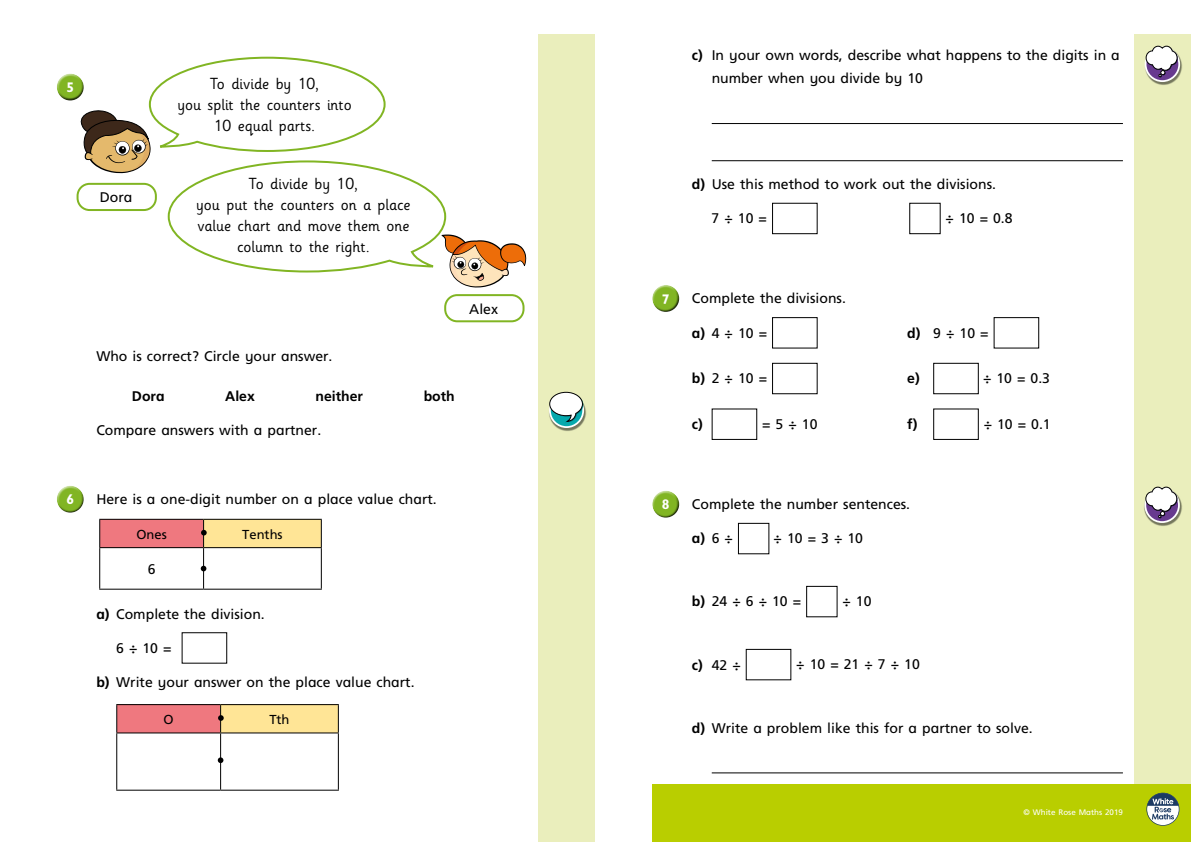
<style>
.page{position:relative;width:1191px;height:842px;background:#fff}
.page>*{position:absolute;margin:0;border:0;box-sizing:border-box;transform-origin:0 0}
.t1{font:16px/21px "Sassoon Infant Std";color:#000;text-align:center}
.t2{font:14px/23px "Frutiger Inf";color:#000}
.t3{font:700 14px "Frutiger Inf";color:#000}
.t4{font:700 14px "Gill Infant";color:#fff}
.t5{font:13px "Frutiger Inf";color:#000}
.t6{font:8px "Frutiger Inf";color:#fff}
.s1{font-weight:700}
.s2{font-weight:400}
</style>
<div class="page">
<div style="left:1134px;top:34px;width:57px;height:808px;background:#eaeebc"></div>
<hr style="left:711px;top:123px;width:412px;height:1px;background:#000">
<hr style="left:711px;top:160px;width:412px;height:1px;background:#000">
<hr style="left:711px;top:772px;width:412px;height:1px;background:#000">
<div style="left:772px;top:203px;width:45px;height:31px;border:1px solid #000"></div>
<div style="left:652px;top:284px;width:28px;height:22px;background:#fff;opacity:.75"></div>
<div style="left:652px;top:289px;width:29px;height:24px;background:#000;opacity:.75"></div>
<div style="left:772px;top:317px;width:45px;height:31px;border:1px solid #000"></div>
<div style="left:993px;top:317px;width:46px;height:31px;border:1px solid #000"></div>
<div style="left:772px;top:363px;width:45px;height:31px;border:1px solid #000"></div>
<div style="left:933px;top:363px;width:45px;height:31px;border:1px solid #000"></div>
<div style="left:711px;top:409px;width:46px;height:31px;border:1px solid #000"></div>
<div style="left:933px;top:409px;width:45px;height:31px;border:1px solid #000"></div>
<div style="left:652px;top:490px;width:28px;height:22px;background:#fff;opacity:.75"></div>
<div style="left:652px;top:495px;width:29px;height:24px;background:#000;opacity:.75"></div>
<div style="left:738px;top:523px;width:31px;height:31px;border:1px solid #000"></div>
<div style="left:806px;top:586px;width:31px;height:31px;border:1px solid #000"></div>
<div style="left:746px;top:649px;width:45px;height:31px;border:1px solid #000"></div>
<div style="left:539px;top:34px;width:99px;height:808px;background:#eaeebc"></div>
<div style="left:595px;top:0;width:50px;height:842px;background:#fff"></div>
<div style="left:56px;top:73px;width:28px;height:22px;background:#fff;opacity:.75"></div>
<div style="left:56px;top:77px;width:29px;height:25px;background:#000;opacity:.75"></div>
<div style="left:56px;top:485px;width:28px;height:22px;background:#fff;opacity:.75"></div>
<div style="left:56px;top:490px;width:29px;height:24px;background:#000;opacity:.75"></div>
<div style="left:117px;top:705px;width:104px;height:28px;background:#ef787f"></div>
<div style="left:221px;top:705px;width:117px;height:28px;background:#ffe596"></div>
<hr style="left:116px;top:733px;width:1px;height:57px;background:#000">
<hr style="left:220px;top:733px;width:1px;height:57px;background:#000">
<hr style="left:338px;top:733px;width:1px;height:57px;background:#000">
<hr style="left:116px;top:790px;width:105px;height:1px;background:#000">
<hr style="left:221px;top:790px;width:118px;height:1px;background:#000">
<hr style="left:116px;top:704px;width:105px;height:1px;background:#000">
<svg style="left:116px;top:705px;width:1px;height:27px"></svg>
<hr style="left:221px;top:704px;width:118px;height:1px;background:#000">
<svg style="left:338px;top:705px;width:1px;height:27px"></svg>
<hr style="left:116px;top:732px;width:105px;height:1px;background:#000">
<hr style="left:221px;top:732px;width:118px;height:1px;background:#000">
<svg style="left:218px;top:705px;width:6px;height:27px"></svg>
<svg style="left:218px;top:757px;width:5px;height:6px"></svg>
<div style="left:652px;top:785px;width:539px;height:57px;background:#b9ce00"></div>
<svg style="left:1146px;top:793px;width:33px;height:33px"></svg>
<img style="left:551px;top:402px;width:35px;height:29px">
<svg style="left:550px;top:394px;width:33px;height:33px"></svg>
<div style="left:549px;top:393px;width:35px;height:35px;border:2px solid #fff;border-radius:50%"></div>
<svg style="left:549px;top:392px;width:34px;height:30px"></svg>
<svg style="left:79px;top:56px;width:448px;height:232px"></svg>
<div style="left:444px;top:294px;width:80px;height:28px;border:2px solid #81b523;border-radius:12px"></div>
<div style="left:100px;top:519px;width:104px;height:29px;background:#ef787f"></div>
<div style="left:204px;top:519px;width:117px;height:29px;background:#ffe596"></div>
<hr style="left:99px;top:548px;width:1px;height:41px;background:#000">
<hr style="left:203px;top:548px;width:1px;height:41px;background:#000">
<hr style="left:321px;top:548px;width:1px;height:41px;background:#000">
<hr style="left:99px;top:589px;width:105px;height:1px;background:#000">
<hr style="left:204px;top:589px;width:118px;height:1px;background:#000">
<hr style="left:99px;top:519px;width:105px;height:1px;background:#000">
<svg style="left:99px;top:520px;width:1px;height:27px"></svg>
<hr style="left:204px;top:519px;width:118px;height:1px;background:#000">
<svg style="left:321px;top:520px;width:1px;height:27px"></svg>
<hr style="left:99px;top:547px;width:105px;height:1px;background:#000">
<hr style="left:204px;top:547px;width:118px;height:1px;background:#000">
<svg style="left:201px;top:520px;width:6px;height:27px"></svg>
<svg style="left:201px;top:566px;width:5px;height:5px"></svg>
<img style="left:1148px;top:53px;width:34px;height:32px">
<svg style="left:1145px;top:47px;width:34px;height:34px"></svg>
<div style="left:1144px;top:47px;width:36px;height:35px;border:2px solid #fff;border-radius:50%"></div>
<svg style="left:1145px;top:46px;width:32px;height:31px"></svg>
<img style="left:1144px;top:494px;width:38px;height:32px">
<svg style="left:1145px;top:488px;width:34px;height:34px"></svg>
<div style="left:1144px;top:487px;width:35px;height:36px;border:2px solid #fff;border-radius:50%"></div>
<svg style="left:1145px;top:487px;width:32px;height:31px"></svg>
<p class="t4" style="left:66px;top:79px;width:9px">5</p>
<p class="t2" style="left:100px;top:186px;width:34px">Dora</p>
<p class="t1" style="left:177px;top:73px;width:176px">To divide by 10,<br>you split the counters into<br>10 equal parts.</p>
<p class="t1" style="left:196px;top:173px;width:216px">To divide by 10,<br>you put the counters on a place value chart and move them one column to the right.</p>
<p class="t2" style="left:96px;top:345px;width:238px">Who is correct? Circle your answer.</p>
<p class="t3" style="left:132px;top:388px;width:34px">Dora</p>
<p class="t3" style="left:225px;top:388px;width:31px">Alex</p>
<p class="t3" style="left:315px;top:388px;width:49px">neither</p>
<p class="t3" style="left:424px;top:388px;width:33px">both</p>
<p class="t2" style="left:96px;top:419px;width:226px">Compare answers with a partner.</p>
<p class="t2" style="left:469px;top:297px;width:30px">Alex</p>
<p class="t4" style="left:66px;top:491px;width:9px">6</p>
<p class="t2" style="left:96px;top:488px;width:342px">Here is a one-digit number on a place value chart.</p>
<p class="t5" style="left:136px;top:526px;width:32px">Ones</p>
<p class="t5" style="left:242px;top:526px;width:42px">Tenths</p>
<p class="t2" style="left:148px;top:557px;width:9px">6</p>
<p class="t2" style="left:96px;top:602px;width:170px"><span class="s1">a)</span> Complete the division.</p>
<p class="t2" style="left:116px;top:636px;width:57px">6÷10=</p>
<p class="t2" style="left:96px;top:671px;width:320px"><span class="s1">b)</span> Write your answer on the place value chart.</p>
<p class="t5" style="left:164px;top:712px;width:12px">O</p>
<p class="t5" style="left:269px;top:712px;width:22px">Tth</p>
<p class="t2" style="left:711px;top:44px;width:409px;text-indent:-20px"><span class="s1">c)</span> In your own words, describe what happens to the digits in a number when you divide by 10</p>
<p class="t2" style="left:692px;top:173px;width:306px"><span class="s1">d)</span> Use this method to work out the divisions.</p>
<p class="t2" style="left:711px;top:207px;width:57px">7÷10=</p>
<p class="t2" style="left:945px;top:207px;width:68px">÷ 10 = 0.8</p>
<p class="t4" style="left:662px;top:290px;width:9px">7</p>
<p class="t2" style="left:692px;top:287px;width:156px">Complete the divisions.</p>
<p class="t2" style="left:692px;top:321px;width:77px"><span class="s1">a)</span> 4÷10=</p>
<p class="t2" style="left:907px;top:321px;width:83px"><span class="s1">d)</span> 9÷10=</p>
<p class="t2" style="left:692px;top:367px;width:77px"><span class="s1">b)</span> 2÷10=</p>
<p class="t3" style="left:907px;top:370px;width:14px">e)</p>
<p class="t2" style="left:983px;top:367px;width:68px">÷ 10 = 0.3</p>
<p class="t3" style="left:692px;top:416px;width:12px">c)</p>
<p class="t2" style="left:762px;top:413px;width:57px">=5÷10</p>
<p class="t3" style="left:907px;top:416px;width:12px">f)</p>
<p class="t2" style="left:983px;top:413px;width:68px">÷ 10 = 0.1</p>
<p class="t4" style="left:662px;top:496px;width:9px">8</p>
<p class="t2" style="left:692px;top:493px;width:220px">Complete the number sentences.</p>
<p class="t3" style="left:692px;top:530px;width:43px">a) <span class="s2">6 ÷</span></p>
<p class="t2" style="left:773px;top:527px;width:91px">÷10=3÷10</p>
<p class="t2" style="left:692px;top:590px;width:111px"><span class="s1">b)</span> 24÷6÷10=</p>
<p class="t2" style="left:842px;top:590px;width:31px">÷ 10</p>
<p class="t2" style="left:692px;top:653px;width:50px"><span class="s1">c)</span> 42 ÷</p>
<p class="t2" style="left:796px;top:653px;width:125px">÷10=21÷7÷10</p>
<p class="t2" style="left:692px;top:716px;width:342px"><span class="s1">d)</span> Write a problem like this for a partner to solve.</p>
<p class="t6" style="left:1023px;top:808px;width:101px">© White Rose Maths 2019</p>
</div>
